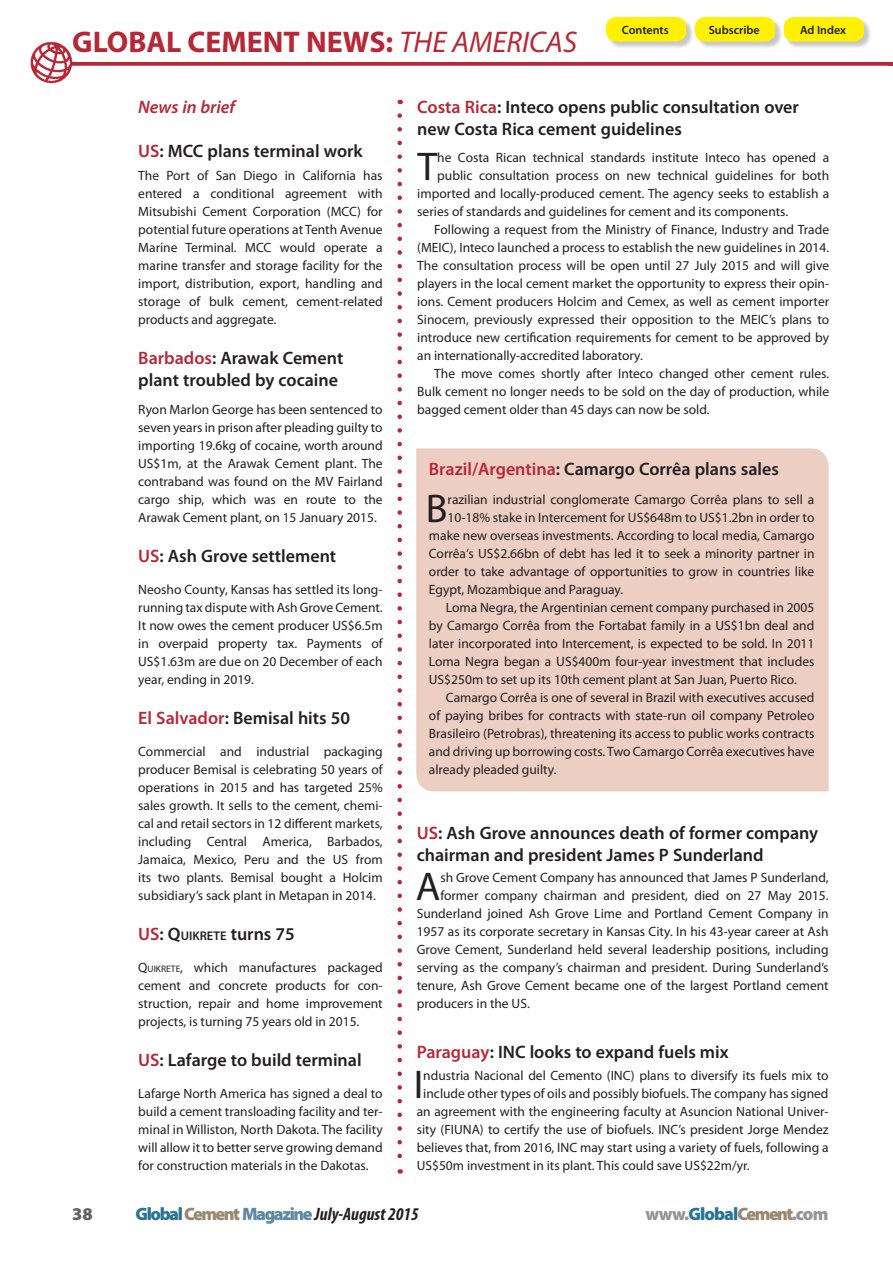
<style>
.page{position:relative;width:893px;height:1263px;background:#fff}
.page>*{position:absolute;margin:0;border:0;box-sizing:border-box;transform-origin:0 0}
.t1{font:40.2px "Myriad Pro";color:#231f20}
.t2{font:700 30px "Myriad Pro";color:#b72837}
.t3{font:600 18px/21.8px "Myriad Pro";color:#231f20}
.t4{font:italic 700 condensed 18px "Myriad Pro";color:#231f20}
.t5{font:900 18px "Myriad Pro";letter-spacing:-.05em;color:#939598}
.t6{font:italic 600 18px "Myriad Pro";color:#b72837}
.t7{font:900 18px "Myriad Pro";color:#636366}
.t8{font:13.5px/18px "Myriad Pro";color:#231f20;text-align:justify}
.t9{font:600 12px "Myriad Pro";color:#231f20}
.s1{font-weight:400;font-style:italic}
.s2{color:#b72837}
.s3{font-size:12.6px}
.s4{font-size:9.45px}
.s5{font-weight:900;font-style:normal;font-stretch:normal;color:#2c7495}
.s6{font-weight:900;font-style:normal;font-stretch:normal;color:#998871}
.s7{font-weight:900;font-style:normal;font-stretch:normal;color:#5d87a5}
.s8{color:#2c7495}
.s9{color:#998871}
</style>
<div class="page">
<svg style="left:397px;top:116px;width:5px;height:1058px"></svg>
<img style="left:30px;top:42px;width:42px;height:41px">
<svg style="left:71px;top:62px;width:816px;height:4px;fill:#b72837"></svg>
<svg style="left:887px;top:62px;width:6px;height:4px"></svg>
<div style="left:416px;top:448px;width:413px;height:343px;background:#edcec3"></div>
<div style="left:696px;top:18px;width:87px;height:31px;background:#231f20;opacity:.25"></div>
<div style="left:695px;top:17px;width:80px;height:25px;background:#fff101;border-radius:10px"></div>
<div style="left:607px;top:18px;width:87px;height:31px;background:#231f20;opacity:.25"></div>
<div style="left:606px;top:17px;width:80px;height:25px;background:#fff101;border-radius:10px"></div>
<div style="left:785px;top:18px;width:87px;height:31px;background:#231f20;opacity:.25"></div>
<div style="left:784px;top:17px;width:80px;height:25px;background:#fff101;border-radius:10px"></div>
<h2 class="t2" style="left:72px;top:23px;width:506px">GLOBAL CEMENT NEWS: <span class="s1">THE AMERICAS</span></h2>
<p class="t9" style="left:622px;top:22px;width:48px">Contents</p>
<p class="t9" style="left:709px;top:22px;width:53px">Subscribe</p>
<p class="t9" style="left:800px;top:22px;width:48px">Ad Index</p>
<h3 class="t6" style="left:138px;top:96px;width:98px">News in brief</h3>
<h3 class="t3" style="left:138px;top:139px;width:226px"><span class="s2">US</span>: MCC plans terminal work</h3>
<p class="t8" style="left:138px;top:167px;width:246px">The Port of San Diego in California has entered a conditional agreement with Mitsubishi Cement Corporation (MCC) for potential future operations at Tenth Avenue Marine Terminal. MCC would operate a marine transfer and storage facility for the import, distribution, export, handling and storage of bulk cement, cement-related products and aggregate.</p>
<h3 class="t3" style="left:138px;top:347px;width:207px"><span class="s2">Barbados</span>: Arawak Cement plant troubled by cocaine</h3>
<p class="t8" style="left:138px;top:401px;width:246px">Ryon Marlon George has been sentenced to seven years in prison after pleading guilty to importing 19.6kg of cocaine, worth around US$1m, at the Arawak Cement plant. The contraband was found on the MV Fairland cargo ship, which was en route to the Arawak Cement plant, on 15 January 2015.</p>
<h3 class="t3" style="left:138px;top:545px;width:199px"><span class="s2">US</span>: Ash Grove settlement</h3>
<p class="t8" style="left:138px;top:581px;width:246px">Neosho County, Kansas has settled its long&shy;running tax dispute with Ash Grove Cement.<br>It now owes the cement producer US$6.5m in overpaid property tax. Payments of US$1.63m are due on 20 December of each year, ending in 2019.</p>
<h3 class="t3" style="left:138px;top:707px;width:213px"><span class="s2">El Salvador</span>: Bemisal hits 50</h3>
<p class="t8" style="left:138px;top:743px;width:246px">Commercial and industrial packaging producer Bemisal is celebrating 50 years of operations in 2015 and has targeted 25% sales growth. It sells to the cement, chemi&shy;cal and retail sectors in 12 different markets, including Central America, Barbados, Jamaica, Mexico, Peru and the US from its two plants. Bemisal bought a Holcim subsidiary’s sack plant in Metapan in 2014.</p>
<h3 class="t3" style="left:138px;top:923px;width:158px"><span class="s2">US</span>: Q<span class="s3">UIKRETE</span> turns 75</h3>
<p class="t8" style="left:138px;top:959px;width:246px">Q<span class="s4">UIKRETE</span>, which manufactures packaged cement and concrete products for con&shy;struction, repair and home improvement projects, is turning 75 years old in 2015.</p>
<h3 class="t3" style="left:138px;top:1049px;width:225px"><span class="s2">US</span>: Lafarge to build terminal</h3>
<p class="t8" style="left:138px;top:1085px;width:246px">Lafarge North America has signed a deal to build a cement transloading facility and ter&shy;minal in Williston, North Dakota. The facility will allow it to better serve growing demand for construction materials in the Dakotas.</p>
<h3 class="t3" style="left:417px;top:96px;width:383px"><span class="s2">Costa Rica</span>: Inteco opens public consultation over new Costa Rica cement guidelines</h3>
<h1 class="t1" style="left:417px;top:142px;width:21px">T</h1>
<p class="t8" style="left:437px;top:149px;width:393px">he Costa Rican technical standards institute Inteco has opened a</p>
<p class="t8" style="left:437px;top:167px;width:393px">public consultation process on new technical guidelines for both</p>
<p class="t8" style="left:417px;top:185px;width:413px">imported and locally-produced cement. The agency seeks to establish a</p>
<p class="t8" style="left:417px;top:203px;width:372px">series of standards and guidelines for cement and its components.</p>
<p class="t8" style="left:434px;top:221px;width:396px">Following a request from the Ministry of Finance, Industry and Trade</p>
<p class="t8" style="left:417px;top:239px;width:413px">(MEIC), Inteco launched a process to establish the new guidelines in 2014.</p>
<p class="t8" style="left:417px;top:257px;width:413px">The consultation process will be open until 27 July 2015 and will give</p>
<p class="t8" style="left:417px;top:275px;width:413px">players in the local cement market the opportunity to express their opin-</p>
<p class="t8" style="left:417px;top:293px;width:413px">ions. Cement producers Holcim and Cemex, as well as cement importer</p>
<p class="t8" style="left:417px;top:311px;width:413px">Sinocem, previously expressed their opposition to the MEIC’s plans to</p>
<p class="t8" style="left:417px;top:329px;width:413px">introduce new certification requirements for cement to be approved by</p>
<p class="t8" style="left:417px;top:346px;width:227px">an internationally-accredited laboratory.</p>
<p class="t8" style="left:434px;top:364px;width:396px">The move comes shortly after Inteco changed other cement rules.</p>
<p class="t8" style="left:417px;top:382px;width:413px">Bulk cement no longer needs to be sold on the day of production, while</p>
<p class="t8" style="left:417px;top:400px;width:294px">bagged cement older than 45 days can now be sold.</p>
<h3 class="t3" style="left:429px;top:457px;width:352px"><span class="s2">Brazil/Argentina</span>: Camargo Corrêa plans sales</h3>
<h1 class="t1" style="left:426px;top:484px;width:23px">B</h1>
<p class="t8" style="left:448px;top:491px;width:368px">razilian industrial conglomerate Camargo Corrêa plans to sell a</p>
<p class="t8" style="left:448px;top:509px;width:368px">10-18% stake in Intercement for US$648m to US$1.2bn in order to</p>
<p class="t8" style="left:429px;top:527px;width:387px">make new overseas investments. According to local media, Camargo</p>
<p class="t8" style="left:429px;top:545px;width:387px">Corrêa‘s US$2.66bn of debt has led it to seek a minority partner in</p>
<p class="t8" style="left:429px;top:563px;width:387px">order to take advantage of opportunities to grow in countries like</p>
<p class="t8" style="left:429px;top:581px;width:196px">Egypt, Mozambique and Paraguay.</p>
<p class="t8" style="left:446px;top:599px;width:370px">Loma Negra, the Argentinian cement company purchased in 2005</p>
<p class="t8" style="left:429px;top:617px;width:387px">by Camargo Corrêa from the Fortabat family in a US$1bn deal and</p>
<p class="t8" style="left:429px;top:635px;width:387px">later incorporated into Intercement, is expected to be sold. In 2011</p>
<p class="t8" style="left:429px;top:653px;width:387px">Loma Negra began a US$400m four-year investment that includes</p>
<p class="t8" style="left:429px;top:671px;width:369px">US$250m to set up its 10th cement plant at San Juan, Puerto Rico.</p>
<p class="t8" style="left:446px;top:688px;width:370px">Camargo Corrêa is one of several in Brazil with executives accused</p>
<p class="t8" style="left:429px;top:706px;width:387px">of paying bribes for contracts with state-run oil company Petroleo</p>
<p class="t8" style="left:429px;top:724px;width:387px">Brasileiro (Petrobras), threatening its access to public works contracts</p>
<p class="t8" style="left:429px;top:742px;width:387px">and driving up borrowing costs. Two Camargo Corrêa executives have</p>
<p class="t8" style="left:429px;top:760px;width:129px">already pleaded guilty.</p>
<h3 class="t3" style="left:417px;top:821px;width:403px"><span class="s2">US</span>: Ash Grove announces death of former company chairman and president James P Sunderland</h3>
<h1 class="t1" style="left:416px;top:862px;width:26px">A</h1>
<p class="t8" style="left:440px;top:869px;width:390px">sh Grove Cement Company has announced that James P Sunderland,</p>
<p class="t8" style="left:440px;top:887px;width:390px">former company chairman and president, died on 27 May 2015.</p>
<p class="t8" style="left:417px;top:905px;width:413px">Sunderland joined Ash Grove Lime and Portland Cement Company in</p>
<p class="t8" style="left:417px;top:923px;width:413px">1957 as its corporate secretary in Kansas City. In his 43-year career at Ash</p>
<p class="t8" style="left:417px;top:941px;width:413px">Grove Cement, Sunderland held several leadership positions, including</p>
<p class="t8" style="left:417px;top:959px;width:413px">serving as the company’s chairman and president. During Sunderland’s</p>
<p class="t8" style="left:417px;top:977px;width:413px">tenure, Ash Grove Cement became one of the largest Portland cement</p>
<p class="t8" style="left:417px;top:995px;width:115px">producers in the US.</p>
<h3 class="t3" style="left:417px;top:1040px;width:313px"><span class="s2">Paraguay</span>: INC looks to expand fuels mix</h3>
<h1 class="t1" style="left:414px;top:1060px;width:11px">I</h1>
<p class="t8" style="left:423px;top:1067px;width:407px">ndustria Nacional del Cemento (INC) plans to diversify its fuels mix to</p>
<p class="t8" style="left:423px;top:1085px;width:407px">include other types of oils and possibly biofuels. The company has signed</p>
<p class="t8" style="left:417px;top:1103px;width:413px">an agreement with the engineering faculty at Asuncion National Univer-</p>
<p class="t8" style="left:417px;top:1121px;width:413px">sity (FIUNA) to certify the use of biofuels. INC’s president Jorge Mendez</p>
<p class="t8" style="left:417px;top:1139px;width:413px">believes that, from 2016, INC may start using a variety of fuels, following a</p>
<p class="t8" style="left:417px;top:1157px;width:334px">US$50m investment in its plant. This could save US$22m/yr.</p>
<h3 class="t7" style="left:72px;top:1204px;width:22px">38</h3>
<h3 class="t4" style="left:136px;top:1203px;width:285px"><span class="s5">Global</span> <span class="s6">Cement</span> <span class="s7">Magazine</span> July-August 2015</h3>
<h3 class="t5" style="left:645px;top:1204px;width:184px">www.<span class="s8">Global</span><span class="s9">Cement</span>.com</h3>
</div>
